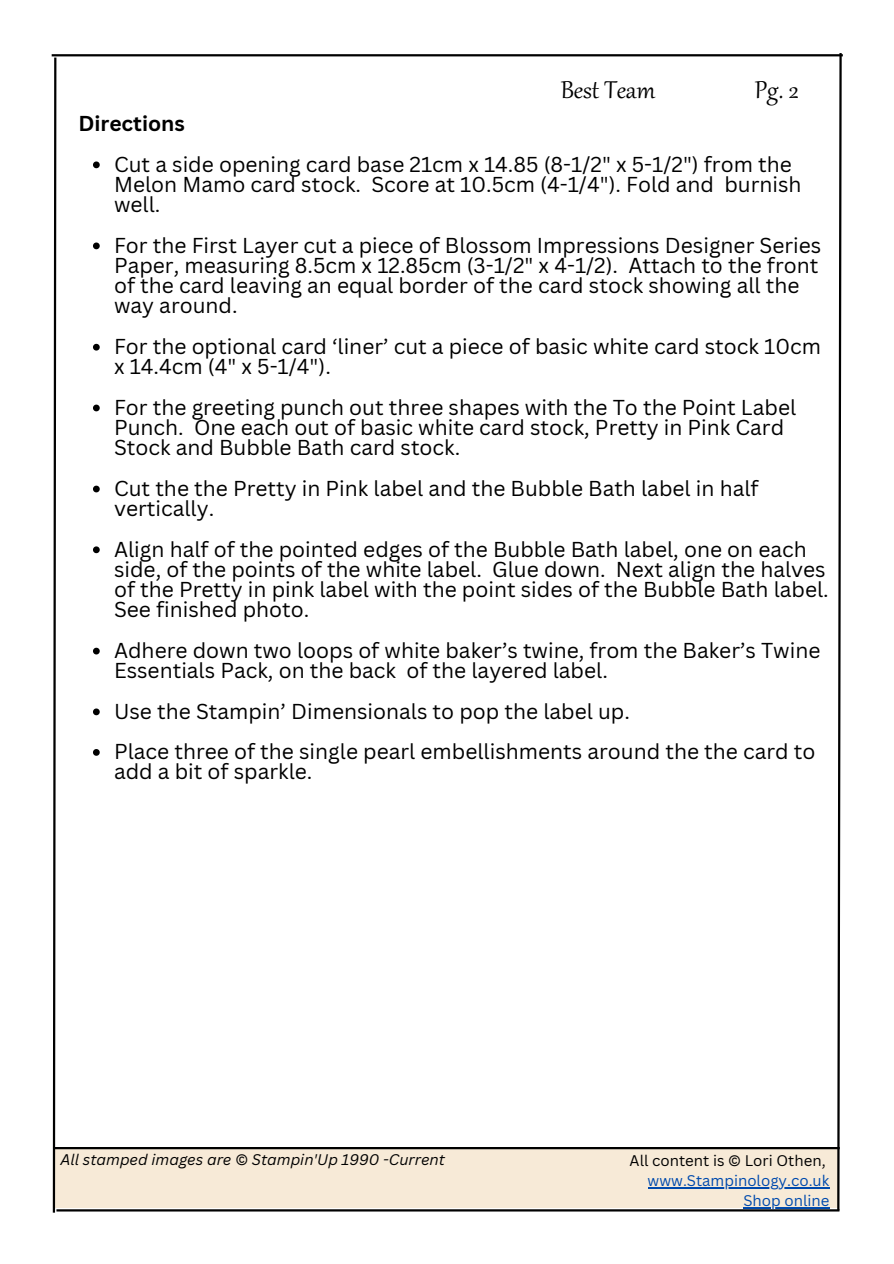
<style>
.page{position:relative;width:894px;height:1264px;background:#fff}
.page>*{position:absolute;margin:0;border:0;box-sizing:border-box;transform-origin:0 0}
.t1{font:30px "Gabriola";color:#000}
.t2{font:21px/20.2px "Canva Sans";color:#000}
.t3{font:700 21px "Canva Sans";color:#000}
.t4{font:italic 15px "Canva Sans";color:#000}
.t5{font:15px "Canva Sans";color:#004aad}
.t6{font:15px "Canva Sans";color:#000}
</style>
<div class="page">
<div style="left:55px;top:1149px;width:782px;height:58px;background:#f7ead7"></div>
<svg style="left:52px;top:56px;width:6px;height:1157px"></svg>
<hr style="left:52px;top:54px;width:790px;height:2px;background:#000">
<hr style="left:56px;top:1209px;width:783px;height:2px;background:#000">
<svg style="left:835px;top:53px;width:7px;height:1159px"></svg>
<hr style="left:55px;top:1146px;width:784px;height:3px;background:#000">
<svg style="left:93px;top:161px;width:7px;height:7px"></svg>
<svg style="left:93px;top:242px;width:7px;height:7px"></svg>
<svg style="left:93px;top:344px;width:7px;height:6px"></svg>
<svg style="left:93px;top:404px;width:7px;height:7px"></svg>
<svg style="left:93px;top:485px;width:7px;height:7px"></svg>
<svg style="left:93px;top:546px;width:7px;height:7px"></svg>
<svg style="left:93px;top:647px;width:7px;height:7px"></svg>
<svg style="left:93px;top:708px;width:7px;height:7px"></svg>
<svg style="left:93px;top:749px;width:7px;height:6px"></svg>
<hr style="left:647px;top:1187px;width:182px;height:1px;background:#004aad">
<hr style="left:743px;top:1207px;width:86px;height:1px;background:#004aad">
<p class="t1" style="left:560px;top:78px;width:96px">Best Team</p>
<p class="t1" style="left:754px;top:78px;width:45px">Pg. 2</p>
<p class="t3" style="left:78px;top:109px;width:108px">Directions</p>
<p class="t2" style="left:114px;top:153px;width:689px">Cut a side opening card base 21cm x 14.85 (8-1/2" x 5-1/2") from the<br>Melon Mamo card stock. Score at 10.5cm (4-1/4"). Fold and burnish well.</p>
<p class="t2" style="left:114px;top:234px;width:708px">For the First Layer cut a piece of Blossom Impressions Designer Series Paper, measuring 8.5cm x 12.85cm (3-1/2" x 4-1/2). Attach to the front of the card leaving an equal border of the card stock showing all the way around.</p>
<h1 class="t2" style="left:114px;top:336px;width:708px">For the optional card ‘liner’ cut a piece of basic white card stock 10cm x 14.4cm (4" x 5-1/4").</h1>
<h2 class="t2" style="left:114px;top:396px;width:683px">For the greeting punch out three shapes with the To the Point Label<br>Punch. One each out of basic white card stock, Pretty in Pink Card<br>Stock and Bubble Bath card stock.</h2>
<p class="t2" style="left:114px;top:477px;width:646px">Cut the the Pretty in Pink label and the Bubble Bath label in half vertically.</p>
<p class="t2" style="left:114px;top:538px;width:716px">Align half of the pointed edges of the Bubble Bath label, one on each side, of the points of the white label. Glue down. Next align the halves of the Pretty in pink label with the point sides of the Bubble Bath label.<br>See finished photo.</p>
<p class="t2" style="left:114px;top:639px;width:707px">Adhere down two loops of white baker’s twine, from the Baker’s Twine<br>Essentials Pack, on the back of the layered label.</p>
<p class="t2" style="left:114px;top:700px;width:517px">Use the Stampin’ Dimensionals to pop the label up.</p>
<p class="t2" style="left:114px;top:741px;width:702px">Place three of the single pearl embellishments around the the card to add a bit of sparkle.</p>
<p class="t4" style="left:60px;top:1148px;width:386px">All stamped images are © Stampin'Up 1990 -Current</p>
<p class="t6" style="left:629px;top:1149px;width:197px">All content is © Lori Othen,</p>
<p class="t5" style="left:647px;top:1169px;width:183px">www.Stampinology.co.uk</p>
<p class="t5" style="left:743px;top:1190px;width:87px">Shop online</p>
</div>
